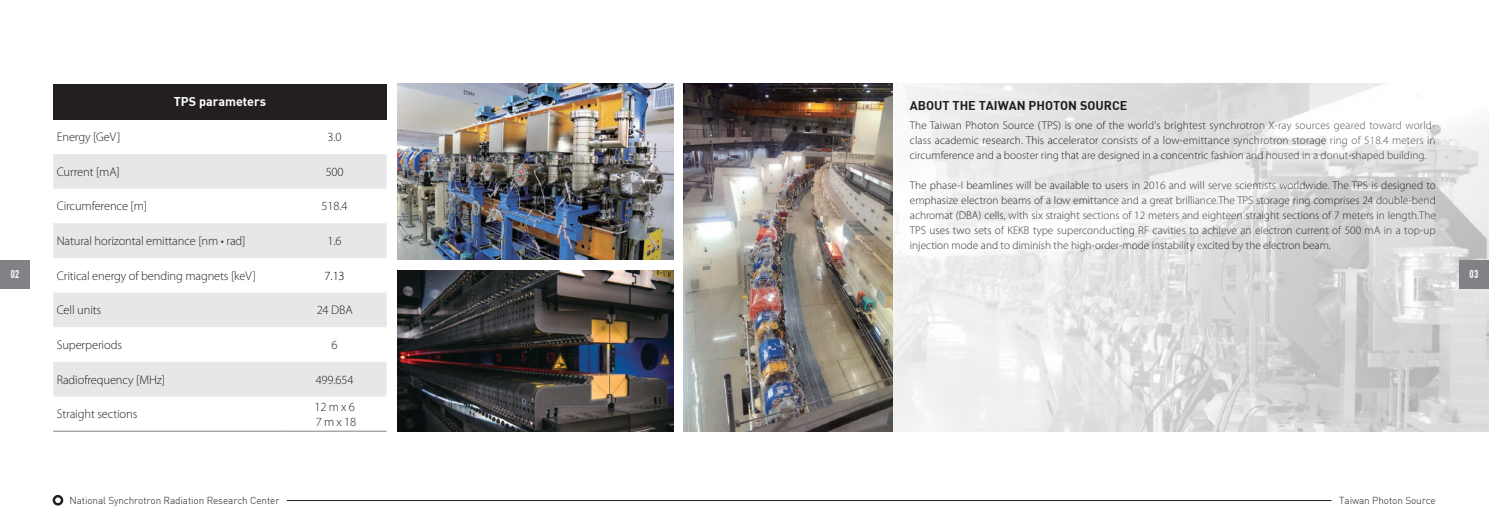
<style>
.page{position:relative;width:1489px;height:525px;background:#fff}
.page>*{position:absolute;margin:0;border:0;box-sizing:border-box;transform-origin:0 0}
.t1{font:300 12.5px/15px "Myriad Pro";letter-spacing:-.01em;color:#231f20}
.t2{font:12.5px "DIN Bold";color:#231f20}
.t3{font:12.5px "DIN Bold";color:#fff}
.t4{font:300 12.5px "Myriad Pro";color:#000}
.t5{font:300 11.25px/15px "Myriad Pro";color:#231f20;text-align:justify}
.t6{font:700 11.25px "DIN Condensed";color:#fff}
.t7{font:300 10px "DIN";letter-spacing:-.01em;color:#231f20}
</style>
<div class="page">
<div style="left:53px;top:84px;width:333px;height:35px;background:#231f20"></div>
<svg style="left:53px;top:154px;width:333px;height:242px;fill:#e6e7e9"></svg>
<hr style="left:53px;top:430px;width:230px;height:1px;background:#808285">
<hr style="left:283px;top:430px;width:103px;height:1px;background:#808285">
<img style="left:397px;top:270px;width:276px;height:161px">
<img style="left:397px;top:84px;width:276px;height:175px">
<img style="left:684px;top:84px;width:61px;height:347px">
<img style="left:745px;top:84px;width:743px;height:347px">
<div style="left:1458px;top:260px;width:30px;height:28px;background:#808285"></div>
<div style="left:0;top:260px;width:30px;height:28px;background:#808285"></div>
<div style="left:53px;top:494px;width:10px;height:11px;border:2px solid #231f20;border-radius:50%"></div>
<hr style="left:287px;top:500px;width:1044px;height:1px;background:#231f20">
<p class="t3" style="left:174px;top:93px;width:94px">TPS PARAMETERS</p>
<p class="t2" style="left:909px;top:97px;width:219px">ABOUT THE TAIWAN PHOTON SOURCE</p>
<p class="t5" style="left:909px;top:117px;width:527px">The Taiwan Photon Source (TPS) is one of the world's brightest synchrotron X-ray sources geared toward world&shy;class academic research. This accelerator consists of a low-emittance synchrotron storage ring of 518.4 meters in circumference and a booster ring that are designed in a concentric fashion and housed in a donut-shaped building.</p>
<p class="t5" style="left:909px;top:177px;width:527px">The phase-I beamlines will be available to users in 2016 and will serve scientists worldwide. The TPS is designed to emphasize electron beams of a low emittance and a great brilliance.The TPS storage ring comprises 24 double-bend achromat (DBA) cells, with six straight sections of 12 meters and eighteen straight sections of 7 meters in length.The TPS uses two sets of KEKB type superconducting RF cavities to achieve an electron current of 500 mA in a top-up injection mode and to diminish the high-order-mode instability excited by the electron beam.</p>
<p class="t1" style="left:57px;top:129px;width:65px">Energy [GeV]</p>
<p class="t1" style="left:327px;top:129px;width:16px">3.0</p>
<p class="t1" style="left:57px;top:164px;width:65px">Current [mA]</p>
<p class="t1" style="left:325px;top:164px;width:20px">500</p>
<p class="t1" style="left:57px;top:198px;width:92px">Circumference [m]</p>
<p class="t1" style="left:321px;top:198px;width:28px">518.4</p>
<p class="t1" style="left:57px;top:233px;width:190px">Natural horizontal emittance [nm • rad]</p>
<p class="t1" style="left:327px;top:233px;width:16px">1.6</p>
<p class="t1" style="left:57px;top:268px;width:201px">Critical energy of bending magnets [keV]</p>
<p class="t4" style="left:324px;top:268px;width:22px">7.13</p>
<p class="t1" style="left:57px;top:302px;width:46px">Cell units</p>
<p class="t1" style="left:317px;top:302px;width:38px">24 DBA</p>
<p class="t1" style="left:57px;top:337px;width:67px">Superperiods</p>
<p class="t1" style="left:331px;top:337px;width:8px">6</p>
<p class="t1" style="left:57px;top:371px;width:110px">Radiofrequency [MHz]</p>
<p class="t1" style="left:316px;top:371px;width:40px">499.654</p>
<p class="t1" style="left:57px;top:406px;width:82px">Straight sections</p>
<p class="t1" style="left:314px;top:399px;width:43px">12 m x 6<br>7 m x 18</p>
<p class="t6" style="left:11px;top:267px;width:10px">02</p>
<p class="t6" style="left:1469px;top:267px;width:10px">03</p>
<p class="t7" style="left:69px;top:493px;width:211px">National Synchrotron Radiation Research Center</p>
<p class="t7" style="left:1339px;top:493px;width:98px">Taiwan Photon Source</p>
</div>
